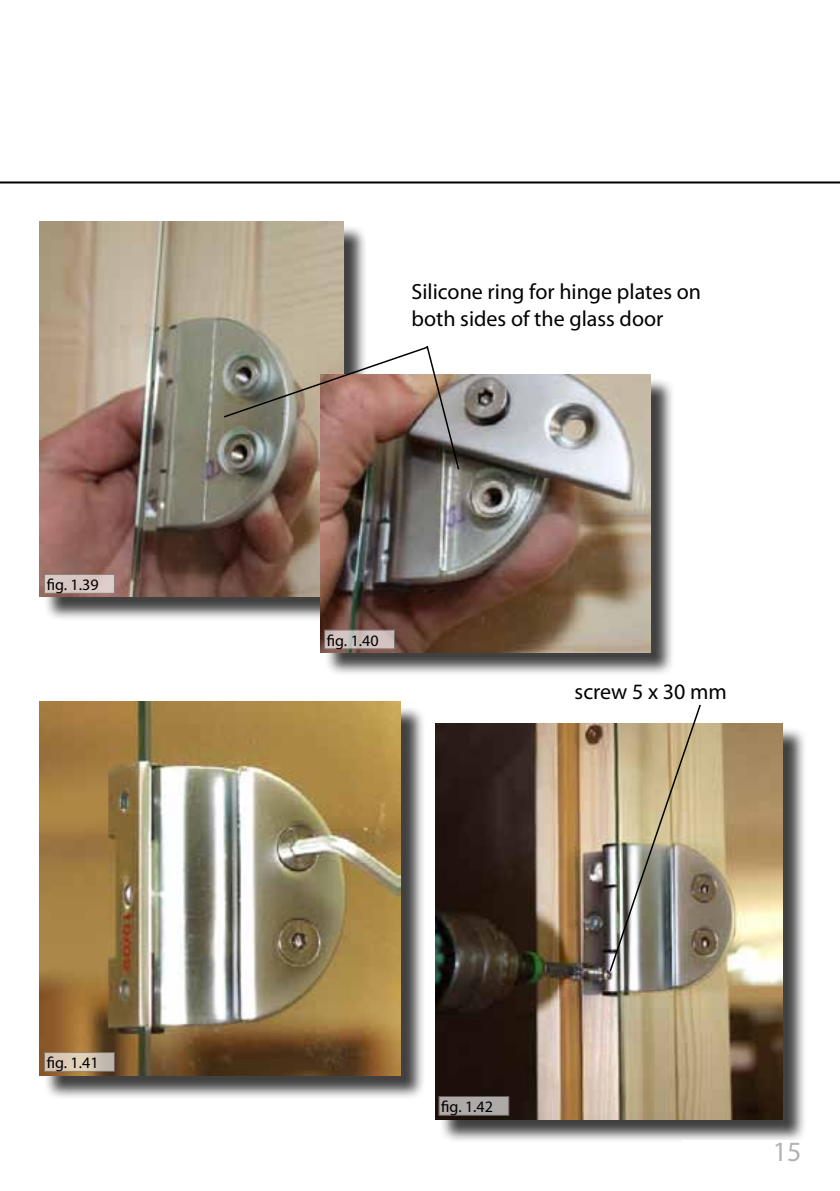
<style>
.page{position:relative;width:840px;height:1191px;background:#fff}
.page>*{position:absolute;margin:0;border:0;box-sizing:border-box;transform-origin:0 0}
.t1{font:28px "Myriad Pro";color:#b1b3b4}
.t2{font:22px/26.4px "Myriad Pro";color:#000}
.t3{font:16px "Myriad Pro";color:#000}
</style>
<div class="page">
<hr style="left:0;top:181px;width:839px;height:2px;background:#000">
<div style="left:43px;top:224px;width:324px;height:398px;background:#000;opacity:.75"></div>
<img style="left:40px;top:221px;width:303px;height:376px">
<div style="left:323px;top:377px;width:351px;height:300px;background:#000;opacity:.75"></div>
<img style="left:320px;top:374px;width:329px;height:278px">
<div style="left:43px;top:705px;width:382px;height:395px;background:#000;opacity:.75"></div>
<img style="left:40px;top:702px;width:360px;height:373px">
<div style="left:44px;top:574px;width:71px;height:20px;background:#d8c9c5;border:1px solid #87888a"></div>
<svg style="left:324px;top:629px;width:71px;height:20px"></svg>
<div style="left:438px;top:726px;width:369px;height:417px;background:#000;opacity:.75"></div>
<img style="left:435px;top:723px;width:347px;height:396px">
<svg style="left:44px;top:1052px;width:71px;height:19px"></svg>
<div style="left:438px;top:1096px;width:71px;height:19px;background:#afa9a8;border:1px solid #87888a"></div>
<img style="left:608px;top:704px;width:93px;height:269px">
<img style="left:222px;top:344px;width:238px;height:127px">
<div style="left:682px;top:1140px;width:119px;height:42px;background:#fff"></div>
<p class="t3" style="left:47px;top:575px;width:53px">fig. 1.39</p>
<p class="t3" style="left:47px;top:1053px;width:53px">fig. 1.41</p>
<p class="t2" style="left:411px;top:278px;width:291px">Silicone ring for hinge plates on both sides of the glass door</p>
<p class="t3" style="left:327px;top:630px;width:53px">fig. 1.40</p>
<p class="t2" style="left:574px;top:678px;width:154px">screw 5 x 30 mm</p>
<p class="t3" style="left:441px;top:1097px;width:53px">fig. 1.42</p>
<p class="t1" style="left:772px;top:1134px;width:30px">15</p>
</div>
